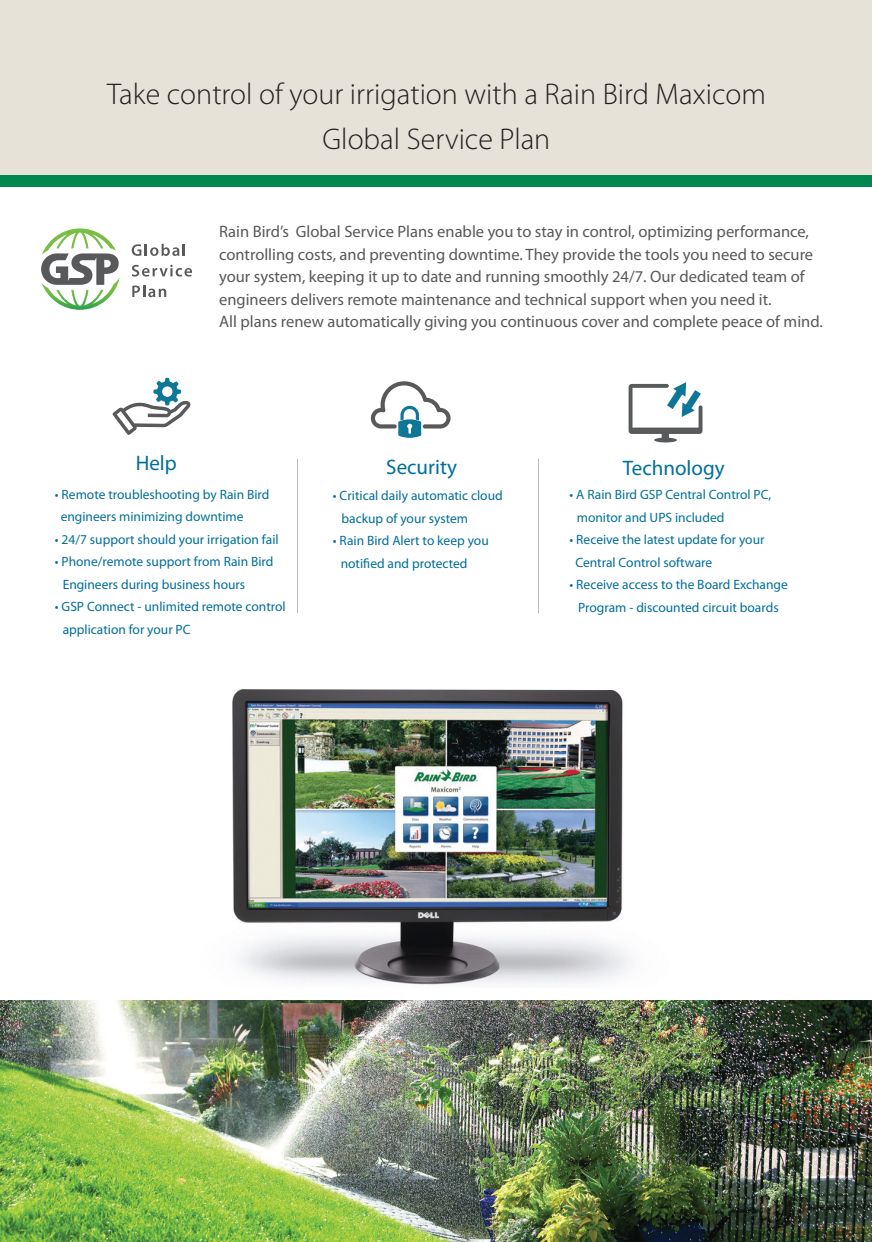
<style>
.page{position:relative;width:872px;height:1242px;background:#fff}
.page>*{position:absolute;margin:0;border:0;box-sizing:border-box;transform-origin:0 0}
.t1{font:300 30px/45px "Myriad Pro";color:#231f20;text-align:center}
.t2{font:21px "Myriad Pro";color:#006e9b}
.t3{font:16.5px/22.5px "Myriad Pro";color:#57585a}
.t4{font:13.5px/22.5px "Myriad Pro";color:#006e9b}
.t5{font:13.5px/22.5px "Myriad Pro";color:#007398}
.s1{color:#007398}
.s2{color:#006e9b}
</style>
<div class="page">
<div style="left:0;top:0;width:872px;height:176px;background:#e6e2d7"></div>
<img style="left:232px;top:689px;width:398px;height:296px">
<div style="left:0;top:175px;width:872px;height:12px;background:#008751"></div>
<svg style="left:132px;top:244px;width:53px;height:12px"></svg>
<svg style="left:132px;top:265px;width:60px;height:11px"></svg>
<svg style="left:132px;top:285px;width:34px;height:12px"></svg>
<svg style="left:41px;top:228px;width:79px;height:82px"></svg>
<hr style="left:297px;top:459px;width:1px;height:154px;background:#bcbdc0">
<hr style="left:537px;top:459px;width:1px;height:154px;background:#bcbdc0">
<svg style="left:112px;top:378px;width:78px;height:57px"></svg>
<svg style="left:371px;top:381px;width:79px;height:57px"></svg>
<svg style="left:628px;top:382px;width:74px;height:60px"></svg>
<img style="left:0;top:1000px;width:872px;height:242px">
<h1 class="t1" style="left:107px;top:71px;width:660px">Take control of your irrigation with a Rain Bird Maxicom<br>Global Service Plan</h1>
<p class="t3" style="left:219px;top:220px;width:605px">Rain Bird’s Global Service Plans enable you to stay in control, optimizing performance, controlling costs, and preventing downtime. They provide the tools you need to secure your system, keeping it up to date and running smoothly 24/7. Our dedicated team of engineers delivers remote maintenance and technical support when you need it.<br>All plans renew automatically giving you continuous cover and complete peace of mind.</p>
<h2 class="t2" style="left:136px;top:450px;width:43px">Help</h2>
<h2 class="t2" style="left:386px;top:454px;width:72px">Security</h2>
<h2 class="t2" style="left:623px;top:455px;width:103px">Technology</h2>
<p class="t4" style="left:61px;top:483px;width:210px;text-indent:-6px">• Remote troubleshooting by Rain Bird engineers <span class="s1">minimizing downtime</span></p>
<p class="t4" style="left:55px;top:528px;width:225px">• 24/7 support should your irrigation fail</p>
<p class="t4" style="left:63px;top:550px;width:212px;text-indent:-8px">• Phone/remote support from Rain Bird<br>Engineers during business hours</p>
<p class="t4" style="left:63px;top:595px;width:224px;text-indent:-8px">• GSP Connect - unlimited remote control application for your PC</p>
<p class="t5" style="left:577px;top:483px;width:196px;text-indent:-7px"><span class="s2">•</span> A Rain Bird GSP Central Control PC, monitor and UPS included</p>
<p class="t4" style="left:575px;top:528px;width:191px;text-indent:-6px">• Receive the latest update for your<br>Central Control software</p>
<p class="t4" style="left:569px;top:573px;width:220px;text-align:center">• Receive access to the Board Exchange<br>Program - discounted circuit boards</p>
<p class="t4" style="left:341px;top:484px;width:163px;text-indent:-9px">• Critical daily automatic cloud backup of your system</p>
<p class="t4" style="left:341px;top:529px;width:149px;text-indent:-8px">• Rain Bird Alert to keep you notified and protected</p>
</div>
